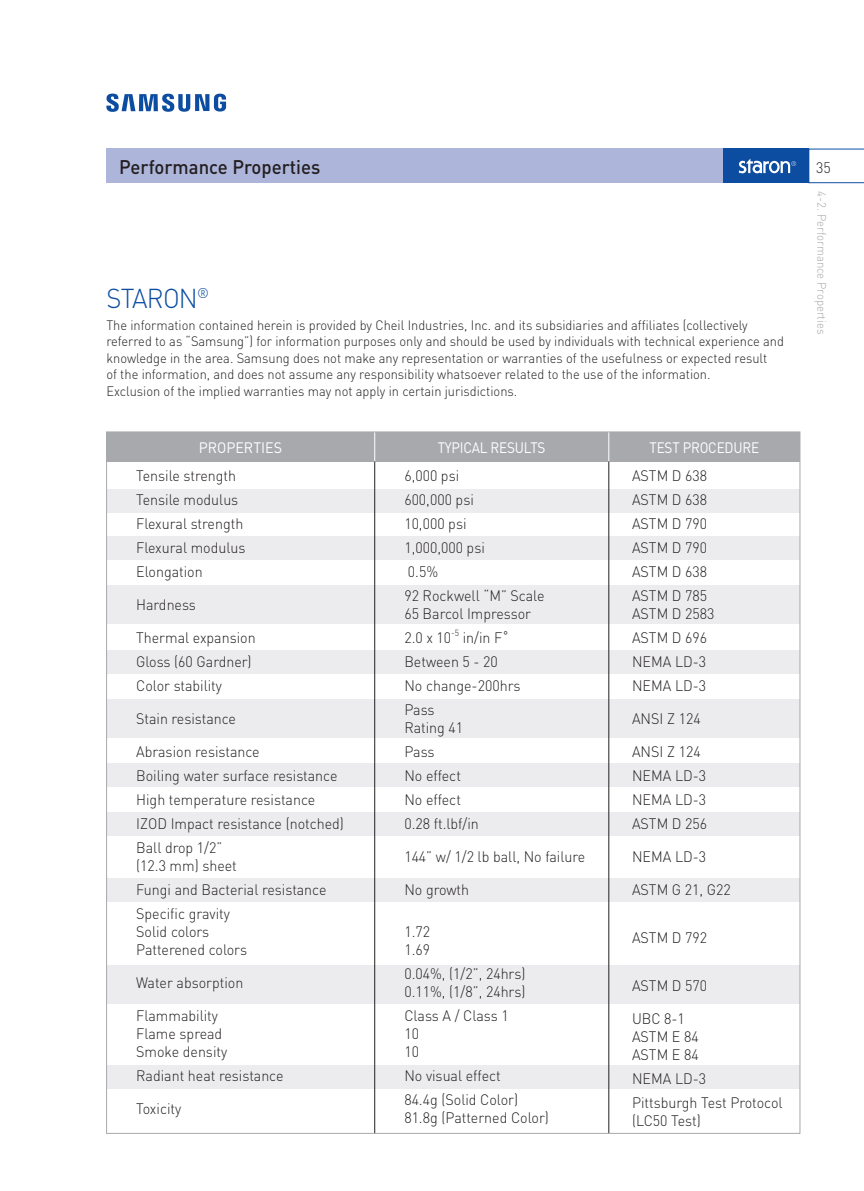
<style>
.page{position:relative;width:864px;height:1191px;background:#fff}
.page>*{position:absolute;margin:0;border:0;box-sizing:border-box;transform-origin:0 0}
.t1{font:300 27px "DIN";letter-spacing:-.03em;color:#0d4da1;scale:.95 1}
.t2{font:500 19.5px "DIN";color:#231f20;scale:.95 1}
.t3{font:300 15px "DIN";color:#231f20;scale:.95 1}
.t4{font:15px "DIN";letter-spacing:-.015em;color:#fff;scale:.9 1}
.t5{font:15px "DIN";letter-spacing:-.015em;color:#fff;scale:.95 1}
.t6{font:300 13.5px "DIN";color:#231f20;scale:.95 1}
.t7{font:300 12px "DIN";color:#a8a9ad;scale:.95 1}
.t8{font:300 8.7px "DIN";color:#231f20;scale:.95 1}
</style>
<div class="page">
<div style="left:106px;top:149px;width:617px;height:34px;background:#aeb5db"></div>
<div style="left:723px;top:149px;width:85px;height:34px;background:#0d4da1"></div>
<svg style="left:808px;top:149px;width:55px;height:34px"></svg>
<svg style="left:739px;top:159px;width:56px;height:14px"></svg>
<div style="left:106px;top:432px;width:693px;height:29px;background:#a8a9ad"></div>
<div style="left:106px;top:489px;width:693px;height:23px;background:#ececee"></div>
<div style="left:106px;top:536px;width:693px;height:23px;background:#ececee"></div>
<div style="left:106px;top:651px;width:693px;height:23px;background:#ececee"></div>
<div style="left:106px;top:763px;width:693px;height:24px;background:#ececee"></div>
<div style="left:106px;top:812px;width:693px;height:24px;background:#ececee"></div>
<div style="left:106px;top:878px;width:693px;height:23px;background:#ececee"></div>
<div style="left:106px;top:1065px;width:693px;height:24px;background:#ececee"></div>
<div style="left:106px;top:965px;width:693px;height:38px;background:#ececee"></div>
<div style="left:106px;top:699px;width:693px;height:39px;background:#ececee"></div>
<div style="left:106px;top:585px;width:693px;height:38px;background:#ececee"></div>
<svg style="left:374px;top:434px;width:1px;height:27px"></svg>
<svg style="left:608px;top:434px;width:1px;height:27px"></svg>
<hr style="left:374px;top:461px;width:1px;height:672px;background:#231f20">
<hr style="left:608px;top:461px;width:1px;height:672px;background:#231f20">
<svg style="left:106px;top:94px;width:120px;height:18px"></svg>
<p class="t2" style="left:119px;top:155px;width:213px">Performance Properties</p>
<p class="t1" style="left:106px;top:282px;width:109px">STARON<sup>®</sup></p>
<p class="t6" style="left:106px;top:316px;width:676px">The information contained herein is provided by Cheil Industries, Inc. and its subsidiaries and affiliates (collectively</p>
<p class="t6" style="left:106px;top:333px;width:714px">referred to as “Samsung”) for information purposes only and should be used by individuals with technical experience and</p>
<p class="t6" style="left:106px;top:349px;width:697px">knowledge in the area. Samsung does not make any representation or warranties of the usefulness or expected result</p>
<p class="t6" style="left:106px;top:366px;width:637px">of the information, and does not assume any responsibility whatsoever related to the use of the information.</p>
<p class="t6" style="left:106px;top:382px;width:434px">Exclusion of the implied warranties may not apply in certain jurisdictions.</p>
<p class="t5" style="left:199px;top:438px;width:89px">PROPERTIES</p>
<p class="t3" style="left:136px;top:466px;width:107px">Tensile strength</p>
<p class="t3" style="left:136px;top:490px;width:109px">Tensile modulus</p>
<p class="t3" style="left:136px;top:514px;width:114px">Flexural strength</p>
<p class="t3" style="left:136px;top:538px;width:117px">Flexural modulus</p>
<p class="t3" style="left:136px;top:562px;width:72px">Elongation</p>
<p class="t3" style="left:136px;top:595px;width:64px">Hardness</p>
<p class="t3" style="left:136px;top:628px;width:127px">Thermal expansion</p>
<p class="t3" style="left:136px;top:652px;width:123px">Gloss (60 Gardner)</p>
<p class="t3" style="left:136px;top:676px;width:92px">Color stability</p>
<p class="t3" style="left:136px;top:709px;width:107px">Stain resistance</p>
<p class="t3" style="left:136px;top:742px;width:131px">Abrasion resistance</p>
<p class="t3" style="left:136px;top:766px;width:213px">Boiling water surface resistance</p>
<p class="t3" style="left:136px;top:790px;width:190px">High temperature resistance</p>
<p class="t3" style="left:136px;top:814px;width:220px">IZOD Impact resistance (notched)</p>
<p class="t3" style="left:136px;top:838px;width:92px">Ball drop 1/2”</p>
<p class="t3" style="left:136px;top:856px;width:107px">(12.3 mm) sheet</p>
<p class="t3" style="left:136px;top:880px;width:202px">Fungi and Bacterial resistance</p>
<p class="t3" style="left:136px;top:904px;width:100px">Specific gravity</p>
<p class="t3" style="left:136px;top:922px;width:78px">Solid colors</p>
<p class="t3" style="left:136px;top:940px;width:118px">Patterened colors</p>
<p class="t3" style="left:136px;top:973px;width:114px">Water absorption</p>
<p class="t3" style="left:136px;top:1006px;width:88px">Flammability</p>
<p class="t3" style="left:136px;top:1024px;width:92px">Flame spread</p>
<p class="t3" style="left:136px;top:1042px;width:97px">Smoke density</p>
<p class="t3" style="left:136px;top:1066px;width:157px">Radiant heat resistance</p>
<p class="t3" style="left:136px;top:1099px;width:49px">Toxicity</p>
<p class="t4" style="left:437px;top:438px;width:121px">TYPICAL RESULTS</p>
<p class="t4" style="left:649px;top:438px;width:123px">TEST PROCEDURE</p>
<p class="t3" style="left:404px;top:466px;width:59px">6,000 psi</p>
<p class="t3" style="left:404px;top:490px;width:75px">600,000 psi</p>
<p class="t3" style="left:404px;top:514px;width:67px">10,000 psi</p>
<p class="t3" style="left:404px;top:538px;width:86px">1,000,000 psi</p>
<p class="t3" style="left:408px;top:562px;width:33px">0.5%</p>
<p class="t3" style="left:404px;top:586px;width:149px">92 Rockwell “M” Scale</p>
<p class="t3" style="left:404px;top:604px;width:135px">65 Barcol Impressor</p>
<p class="t3" style="left:404px;top:628px;width:51px">2.0 x 10</p>
<p class="t8" style="left:451px;top:627px;width:10px">-5</p>
<p class="t3" style="left:462px;top:628px;width:51px">in/in F˚</p>
<p class="t3" style="left:404px;top:652px;width:100px">Between 5 - 20</p>
<p class="t3" style="left:404px;top:676px;width:124px">No change-200hrs</p>
<p class="t3" style="left:404px;top:700px;width:33px">Pass</p>
<p class="t3" style="left:404px;top:718px;width:63px">Rating 41</p>
<p class="t3" style="left:404px;top:742px;width:33px">Pass</p>
<p class="t3" style="left:404px;top:766px;width:61px">No effect</p>
<p class="t3" style="left:404px;top:790px;width:61px">No effect</p>
<p class="t3" style="left:404px;top:814px;width:80px">0.28 ft.lbf/in</p>
<p class="t3" style="left:404px;top:847px;width:192px">144” w/ 1/2 lb ball, No failure</p>
<p class="t3" style="left:404px;top:880px;width:70px">No growth</p>
<p class="t3" style="left:404px;top:922px;width:29px">1.72</p>
<p class="t3" style="left:404px;top:940px;width:29px">1.69</p>
<p class="t3" style="left:404px;top:964px;width:129px">0.04%, (1/2”, 24hrs)</p>
<p class="t3" style="left:404px;top:982px;width:129px">0.11%, (1/8”, 24hrs)</p>
<p class="t3" style="left:404px;top:1006px;width:111px">Class A / Class 1</p>
<p class="t3" style="left:404px;top:1024px;width:17px">10</p>
<p class="t3" style="left:404px;top:1042px;width:17px">10</p>
<p class="t3" style="left:404px;top:1066px;width:103px">No visual effect</p>
<p class="t3" style="left:404px;top:1090px;width:121px">84.4g (Solid Color)</p>
<p class="t3" style="left:404px;top:1108px;width:154px">81.8g (Patterned Color)</p>
<p class="t3" style="left:631px;top:466px;width:81px">ASTM D 638</p>
<p class="t3" style="left:631px;top:490px;width:81px">ASTM D 638</p>
<p class="t3" style="left:631px;top:514px;width:81px">ASTM D 790</p>
<p class="t3" style="left:631px;top:538px;width:81px">ASTM D 790</p>
<p class="t3" style="left:631px;top:562px;width:81px">ASTM D 638</p>
<p class="t3" style="left:631px;top:586px;width:81px">ASTM D 785</p>
<p class="t3" style="left:631px;top:604px;width:88px">ASTM D 2583</p>
<p class="t3" style="left:631px;top:628px;width:81px">ASTM D 696</p>
<p class="t3" style="left:631px;top:652px;width:80px">NEMA LD-3</p>
<p class="t3" style="left:631px;top:676px;width:80px">NEMA LD-3</p>
<p class="t3" style="left:631px;top:709px;width:74px">ANSI Z 124</p>
<p class="t3" style="left:631px;top:742px;width:74px">ANSI Z 124</p>
<p class="t3" style="left:631px;top:766px;width:80px">NEMA LD-3</p>
<p class="t3" style="left:631px;top:790px;width:80px">NEMA LD-3</p>
<p class="t3" style="left:631px;top:814px;width:81px">ASTM D 256</p>
<p class="t3" style="left:631px;top:847px;width:80px">NEMA LD-3</p>
<p class="t3" style="left:631px;top:880px;width:105px">ASTM G 21, G22</p>
<p class="t3" style="left:631px;top:928px;width:81px">ASTM D 792</p>
<p class="t3" style="left:631px;top:976px;width:81px">ASTM D 570</p>
<p class="t3" style="left:631px;top:1009px;width:57px">UBC 8-1</p>
<p class="t3" style="left:631px;top:1027px;width:72px">ASTM E 84</p>
<p class="t3" style="left:631px;top:1045px;width:72px">ASTM E 84</p>
<p class="t3" style="left:631px;top:1069px;width:80px">NEMA LD-3</p>
<p class="t3" style="left:631px;top:1093px;width:160px">Pittsburgh Test Protocol</p>
<p class="t3" style="left:631px;top:1111px;width:74px">(LC50 Test)</p>
<p class="t3" style="left:815px;top:159px;width:17px">35</p>
<p class="t7" style="left:828px;top:191px;width:152px;rotate:90deg">4-2. Performance Properties</p>
</div>
